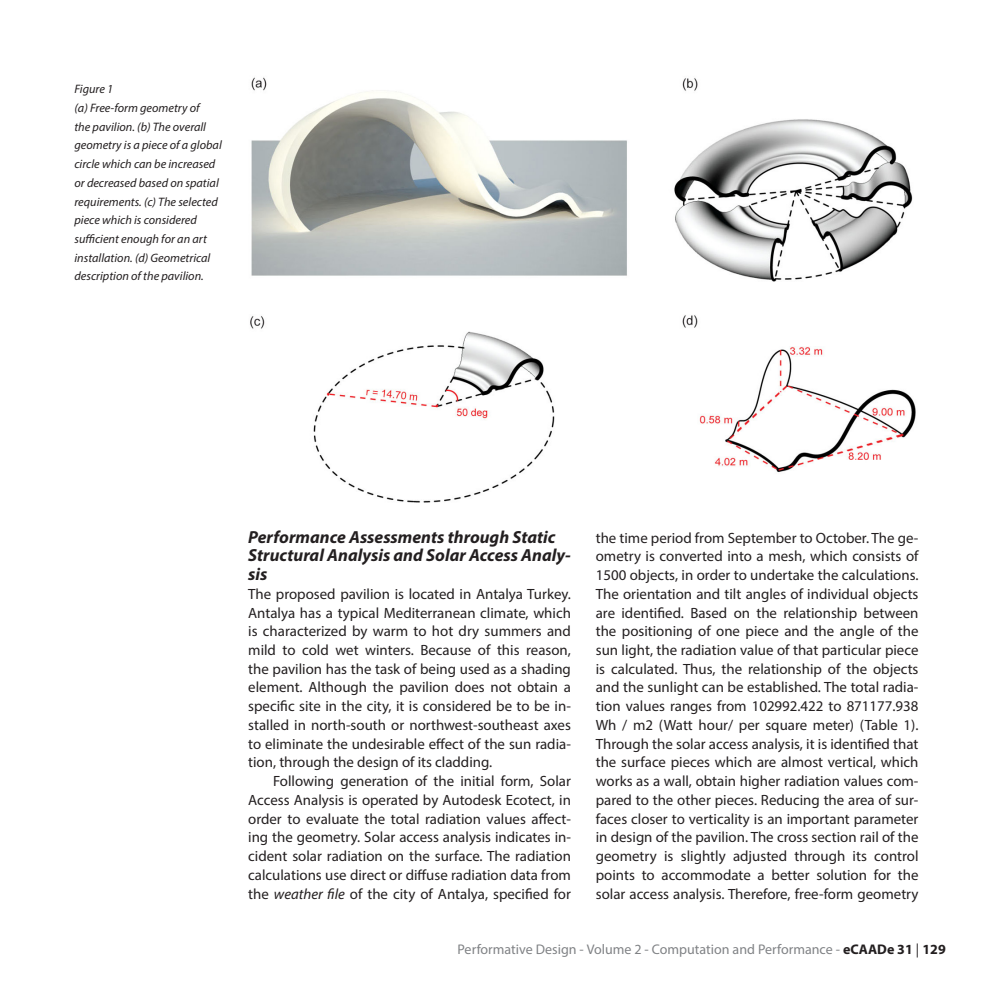
<style>
.page{position:relative;width:993px;height:993px;background:#fff}
.page>*{position:absolute;margin:0;border:0;box-sizing:border-box;transform-origin:0 0}
.Heading_2{font:italic 700 17.5px/18.7px "Myriad Pro";color:#231f20}
.Paragraph{font:14.88px/18.7px "Myriad Pro";color:#231f20;text-align:justify}
.Paragraph_First{font:14.88px/18.7px "Myriad Pro";color:#231f20;text-align:justify}
.t1{font:14px "Myriad Pro";color:#808285}
.Captions{font:italic 12.25px/18.7px "Myriad Pro";color:#231f20}
.s1{font-style:italic}
.s2{font-weight:700;color:#231f20}
.s3{color:#231f20}
</style>
<div class="page">
<img style="left:250px;top:77px;width:666px;height:426px">
<p class="Captions" style="left:74px;top:79px;width:40px">Figure 1</p>
<p class="Captions" style="left:74px;top:98px;width:149px">(a) Free-form geometry of<br>the pavilion. (b) The overall geometry is a piece of a global circle which can be increased or decreased based on spatial requirements. (c) The selected piece which is considered sufficient enough for an art installation. (d) Geometrical description of the pavilion.</p>
<p class="Heading_2" style="left:248px;top:526px;width:324px">Performance Assessments through Static<br>Structural Analysis and Solar Access Analy&shy;sis</p>
<p class="Paragraph_First" style="left:248px;top:584px;width:324px">The proposed pavilion is located in Antalya Turkey.<br>Antalya has a typical Mediterranean climate, which is characterized by warm to hot dry summers and mild to cold wet winters. Because of this reason, the pavilion has the task of being used as a shading element. Although the pavilion does not obtain a specific site in the city, it is considered be to be in&shy;stalled in north-south or northwest-southeast axes to eliminate the undesirable effect of the sun radia&shy;tion, through the design of its cladding.</p>
<p class="Paragraph" style="left:248px;top:771px;width:324px;text-indent:25px">Following generation of the initial form, Solar Access Analysis is operated by Autodesk Ecotect, in order to evaluate the total radiation values affect&shy;ing the geometry. Solar access analysis indicates in&shy;cident solar radiation on the surface. The radiation calculations use direct or diffuse radiation data from the <span class="s1">weather file</span> of the city of Antalya, specified for</p>
<p class="Paragraph" style="left:595px;top:528px;width:324px">the time period from September to October. The ge&shy;ometry is converted into a mesh, which consists of 1500 objects, in order to undertake the calculations.<br>The orientation and tilt angles of individual objects are identified. Based on the relationship between the positioning of one piece and the angle of the sun light, the radiation value of that particular piece is calculated. Thus, the relationship of the objects and the sunlight can be established. The total radia&shy;tion values ranges from 102992.422 to 871177.938<br>Wh / m2 (Watt hour/ per square meter) (Table 1).<br>Through the solar access analysis, it is identified that the surface pieces which are almost vertical, which works as a wall, obtain higher radiation values com&shy;pared to the other pieces. Reducing the area of sur&shy;faces closer to verticality is an important parameter in design of the pavilion. The cross section rail of the geometry is slightly adjusted through its control points to accommodate a better solution for the solar access analysis. Therefore, free-form geometry</p>
<p class="t1" style="left:457px;top:940px;width:489px">Performative Design - Volume 2 - Computation and Performance - <span class="s2">eCAADe 31</span> <span class="s3">|</span> <span class="s2">129</span></p>
</div>
